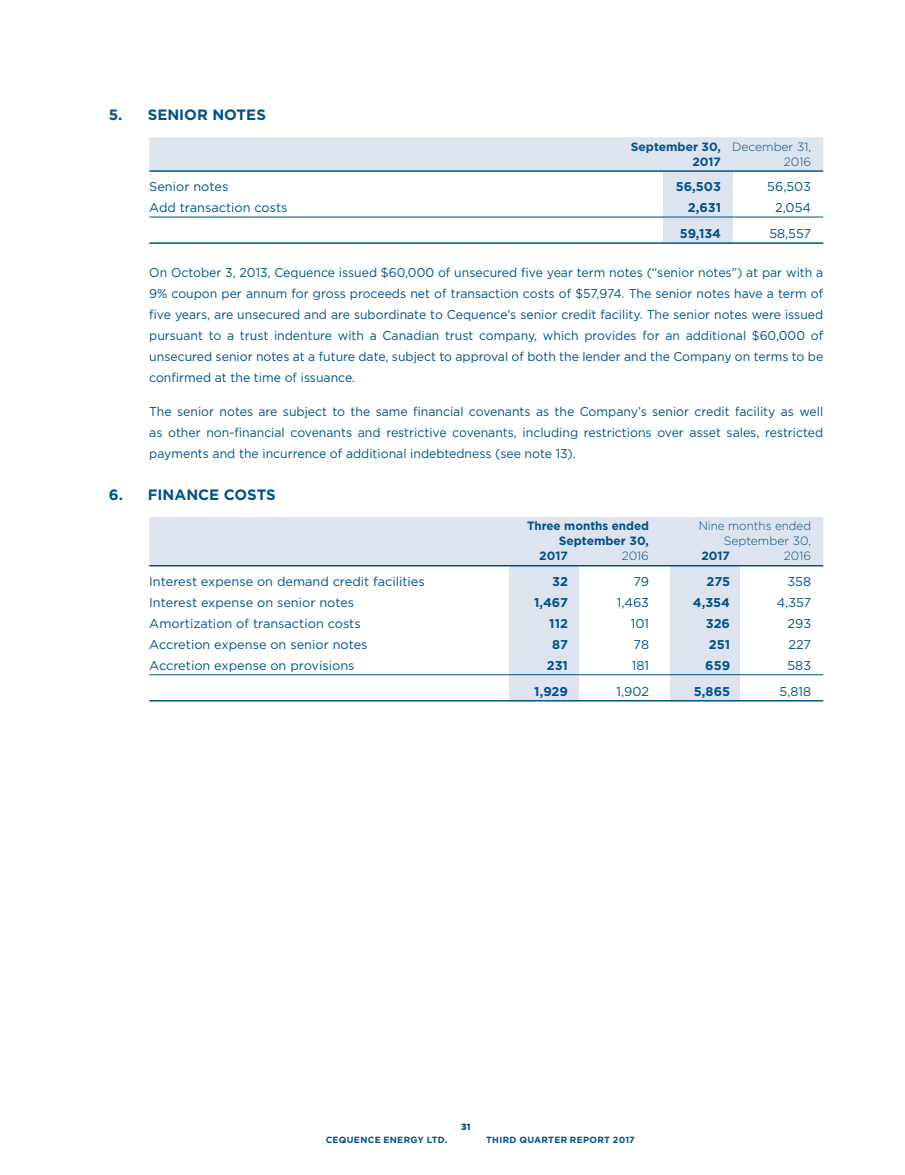
<style>
.page{position:relative;width:905px;height:1175px;background:#fff}
.page>*{position:absolute;margin:0;border:0;box-sizing:border-box;transform-origin:0 0}
.t1{font:700 15px "Gotham";color:#005288}
.t2{font:12.75px/21px "Gotham";color:#005288;text-align:justify;scale:.96 1}
.t3{font:12.75px "Gotham";color:#005288}
.t4{font:700 12.75px "Gotham";color:#005288}
.t5{font:700 12px/15px "Gotham";color:#005288}
.t6{font:300 12px "Gotham";color:#005288}
.t7{font:700 9px "Gotham";letter-spacing:.03em;color:#005288}
.t8{font:900 9px "Gotham";color:#005288}
.s1{font-weight:300}
</style>
<div class="page">
<div style="left:670px;top:566px;width:69px;height:135px;background:#dee4ef"></div>
<div style="left:509px;top:566px;width:70px;height:135px;background:#dee4ef"></div>
<div style="left:663px;top:171px;width:69px;height:72px;background:#dee4ef"></div>
<div style="left:149px;top:137px;width:674px;height:18px;background:#dee4ef"></div>
<div style="left:149px;top:152px;width:674px;height:18px;background:#dee4ef"></div>
<hr style="left:149px;top:170px;width:674px;height:2px;background:#005288">
<hr style="left:149px;top:217px;width:674px;height:1px;background:#005288">
<hr style="left:149px;top:242px;width:674px;height:2px;background:#005288">
<div style="left:149px;top:517px;width:674px;height:18px;background:#dee4ef"></div>
<div style="left:149px;top:532px;width:674px;height:18px;background:#dee4ef"></div>
<div style="left:149px;top:547px;width:674px;height:18px;background:#dee4ef"></div>
<hr style="left:149px;top:565px;width:674px;height:1px;background:#005288">
<hr style="left:149px;top:674px;width:674px;height:1px;background:#005288">
<hr style="left:149px;top:700px;width:674px;height:1px;background:#005288">
<p class="t1" style="left:109px;top:105px;width:159px">5. SENIOR NOTES</p>
<p class="t5" style="left:692px;top:139px;width:120px;text-indent:-62px">September 30, <span class="s1">December 31,<br></span>2017</p>
<p class="t6" style="left:783px;top:154px;width:29px">2016</p>
<p class="t3" style="left:149px;top:179px;width:81px">Senior notes</p>
<p class="t4" style="left:675px;top:178px;width:47px">56,503</p>
<p class="t3" style="left:767px;top:179px;width:45px">56,503</p>
<p class="t3" style="left:149px;top:200px;width:140px">Add transaction costs</p>
<p class="t4" style="left:687px;top:199px;width:35px">2,631</p>
<p class="t3" style="left:775px;top:200px;width:37px">2,054</p>
<p class="t4" style="left:679px;top:225px;width:43px">59,134</p>
<p class="t3" style="left:769px;top:225px;width:43px">58,557</p>
<p class="t2" style="left:149px;top:261px;width:703px">On October 3, 2013, Cequence issued $60,000 of unsecured five year term notes (“senior notes”) at par with a 9% coupon per annum for gross proceeds net of transaction costs of $57,974. The senior notes have a term of five years, are unsecured and are subordinate to Cequence’s senior credit facility. The senior notes were issued pursuant to a trust indenture with a Canadian trust company, which provides for an additional $60,000 of unsecured senior notes at a future date, subject to approval of both the lender and the Company on terms to be confirmed at the time of issuance.</p>
<p class="t2" style="left:149px;top:401px;width:703px">The senior notes are subject to the same financial covenants as the Company’s senior credit facility as well as other non-financial covenants and restrictive covenants, including restrictions over asset sales, restricted payments and the incurrence of additional indebtedness (see note 13).</p>
<p class="t1" style="left:109px;top:484px;width:168px">6. FINANCE COSTS</p>
<p class="t5" style="left:527px;top:518px;width:123px">Three months ended</p>
<p class="t6" style="left:698px;top:518px;width:114px">Nine months ended</p>
<p class="t5" style="left:559px;top:533px;width:92px">September 30,</p>
<p class="t6" style="left:723px;top:533px;width:89px">September 30,</p>
<p class="t5" style="left:539px;top:548px;width:30px">2017</p>
<p class="t6" style="left:621px;top:548px;width:29px">2016</p>
<p class="t5" style="left:701px;top:548px;width:30px">2017</p>
<p class="t6" style="left:783px;top:548px;width:29px">2016</p>
<p class="t3" style="left:149px;top:573px;width:277px">Interest expense on demand credit facilities</p>
<p class="t4" style="left:552px;top:573px;width:17px">32</p>
<p class="t3" style="left:633px;top:573px;width:17px">79</p>
<p class="t4" style="left:706px;top:573px;width:25px">275</p>
<p class="t3" style="left:787px;top:573px;width:25px">358</p>
<p class="t3" style="left:149px;top:594px;width:206px">Interest expense on senior notes</p>
<p class="t4" style="left:534px;top:594px;width:35px">1,467</p>
<p class="t3" style="left:617px;top:594px;width:34px">1,463</p>
<p class="t4" style="left:693px;top:594px;width:39px">4,354</p>
<p class="t3" style="left:776px;top:594px;width:36px">4,357</p>
<p class="t3" style="left:149px;top:615px;width:213px">Amortization of transaction costs</p>
<p class="t4" style="left:549px;top:615px;width:20px">112</p>
<p class="t3" style="left:631px;top:615px;width:20px">101</p>
<p class="t4" style="left:705px;top:615px;width:26px">326</p>
<p class="t3" style="left:787px;top:615px;width:25px">293</p>
<p class="t3" style="left:149px;top:636px;width:220px">Accretion expense on senior notes</p>
<p class="t4" style="left:552px;top:636px;width:17px">87</p>
<p class="t3" style="left:633px;top:636px;width:17px">78</p>
<p class="t4" style="left:708px;top:636px;width:23px">251</p>
<p class="t3" style="left:788px;top:636px;width:24px">227</p>
<p class="t3" style="left:149px;top:657px;width:207px">Accretion expense on provisions</p>
<p class="t4" style="left:546px;top:657px;width:23px">231</p>
<p class="t3" style="left:632px;top:657px;width:19px">181</p>
<p class="t4" style="left:705px;top:657px;width:26px">659</p>
<p class="t3" style="left:787px;top:657px;width:25px">583</p>
<p class="t4" style="left:534px;top:682px;width:35px">1,929</p>
<p class="t3" style="left:616px;top:683px;width:34px">1,902</p>
<p class="t4" style="left:694px;top:682px;width:38px">5,865</p>
<p class="t3" style="left:779px;top:683px;width:33px">5,818</p>
<p class="t8" style="left:461px;top:1121px;width:11px">31</p>
<p class="t7" style="left:326px;top:1134px;width:123px">CEQUENCE ENERGY LTD.</p>
<p class="t7" style="left:486px;top:1134px;width:150px">THIRD QUARTER REPORT 2017</p>
</div>
